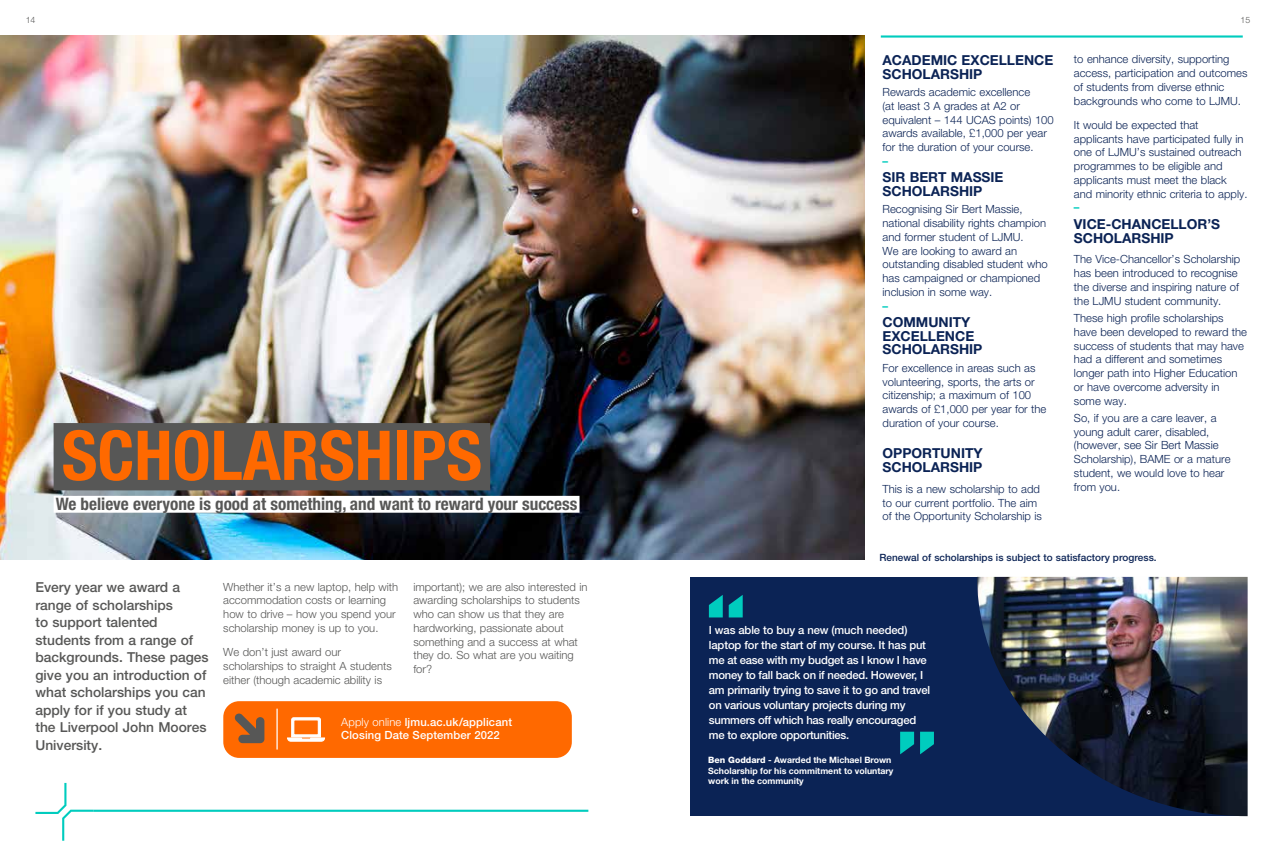
<style>
.page{position:relative;width:1276px;height:851px;background:#fff}
.page>*{position:absolute;margin:0;border:0;box-sizing:border-box;transform-origin:0 0}
.t1{font:700 condensed 68.75px "Helvetica Neue LT Std";color:#ff6900}
.t2{font:700 condensed 17.25px "Helvetica Neue LT Std";color:#575756}
.t3{font:500 13.75px/17.5px "Helvetica Neue LT Std";color:#575756}
.t4{font:700 13.75px/13.8px "Helvetica Neue LT Std";color:#0b2355}
.t5{font:300 11.25px/13.8px "Helvetica Neue LT Std";color:#0b2355}
.t6{font:300 11.25px/13.8px "Helvetica Neue LT Std";color:#575756}
.t7{font:500 11.25px/15px "Helvetica Neue LT Std";letter-spacing:-.02em;color:#fff}
.t8{font:500 11.25px/13.8px "Helvetica Neue LT Std";letter-spacing:.01em;color:#fff}
.t9{font:700 11.25px "Helvetica Neue LT Std";color:#00ccbe}
.t10{font:500 10px "Helvetica Neue LT Std";color:#0b2355}
.t11{font:700 8.75px/10.5px "Helvetica Neue LT Std";color:#fff}
.t12{font:300 8.75px "Helvetica Neue LT Std";color:#575756}
.s1{font-weight:300}
.s2{font-weight:800}
</style>
<div class="page">
<img style="left:0;top:35px;width:865px;height:524px">
<div style="left:54px;top:423px;width:436px;height:67px;background:#575756"></div>
<div style="left:54px;top:496px;width:525px;height:16px;background:#fff"></div>
<div style="left:223px;top:701px;width:349px;height:56px;background:#ff6900;border-radius:16px"></div>
<hr style="left:276px;top:708px;width:2px;height:41px;background:#fff">
<svg style="left:234px;top:713px;width:30px;height:30px"></svg>
<svg style="left:287px;top:717px;width:38px;height:25px"></svg>
<div style="left:690px;top:577px;width:287px;height:238px;background:#0b2355"></div>
<svg style="left:900px;top:731px;width:34px;height:23px"></svg>
<svg style="left:709px;top:594px;width:33px;height:23px"></svg>
<img style="left:977px;top:576px;width:270px;height:240px">
<svg style="left:35px;top:782px;width:58px;height:58px"></svg>
<hr style="left:93px;top:809px;width:495px;height:2px;background:#00ccbe">
<hr style="left:881px;top:35px;width:361px;height:3px;background:#00ccbe">
<p class="t12" style="left:26px;top:15px;width:11px">14</p>
<p class="t12" style="left:1240px;top:15px;width:11px">15</p>
<p class="t4" style="left:882px;top:53px;width:172px">ACADEMIC EXCELLENCE<br>SCHOLARSHIP</p>
<p class="t5" style="left:882px;top:85px;width:173px">Rewards academic excellence<br>(at least 3 A grades at A2 or equivalent – 144 UCAS points) 100 awards available, £1,000 per year for the duration of your course.</p>
<p class="t9" style="left:882px;top:154px;width:7px">–</p>
<p class="t4" style="left:882px;top:170px;width:122px">SIR BERT MASSIE<br>SCHOLARSHIP</p>
<p class="t5" style="left:882px;top:202px;width:167px">Recognising Sir Bert Massie, national disability rights champion and former student of LJMU.<br>We are looking to award an outstanding disabled student who has campaigned or championed inclusion in some way.</p>
<p class="t9" style="left:882px;top:298px;width:7px">–</p>
<p class="t4" style="left:882px;top:315px;width:101px">COMMUNITY<br>EXCELLENCE<br>SCHOLARSHIP</p>
<p class="t5" style="left:882px;top:360px;width:165px">For excellence in areas such as volunteering, sports, the arts or citizenship; a maximum of 100 awards of £1,000 per year for the duration of your course.</p>
<p class="t4" style="left:882px;top:446px;width:102px">OPPORTUNITY<br>SCHOLARSHIP</p>
<p class="t5" style="left:882px;top:481px;width:161px">This is a new scholarship to add to our current portfolio. The aim of the Opportunity Scholarship is</p>
<p class="t5" style="left:1074px;top:52px;width:175px">to enhance diversity, supporting access, participation and outcomes of students from diverse ethnic backgrounds who come to LJMU.</p>
<p class="t5" style="left:1074px;top:118px;width:175px">It would be expected that applicants have participated fully in one of LJMU’s sustained outreach programmes to be eligible and applicants must meet the black and minority ethnic criteria to apply.</p>
<p class="t9" style="left:1074px;top:200px;width:7px">–</p>
<p class="t4" style="left:1074px;top:217px;width:148px">VICE-CHANCELLOR’S<br>SCHOLARSHIP</p>
<p class="t5" style="left:1074px;top:252px;width:168px">The Vice-Chancellor’s Scholarship has been introduced to recognise the diverse and inspiring nature of the LJMU student community.</p>
<p class="t5" style="left:1074px;top:311px;width:175px">These high profile scholarships have been developed to reward the success of students that may have had a different and sometimes longer path into Higher Education or have overcome adversity in some way.</p>
<p class="t5" style="left:1074px;top:410px;width:158px">So, if you are a care leaver, a young adult carer, disabled, (however, see Sir Bert Massie<br>Scholarship), BAME or a mature student, we would love to hear from you.</p>
<h1 class="t1" style="left:62px;top:414px;width:422px">SCHOLARSHIPS</h1>
<h2 class="t2" style="left:56px;top:493px;width:523px">We believe everyone is good at something, and want to reward your success</h2>
<p class="t6" style="left:413px;top:579px;width:176px">important); we are also interested in awarding scholarships to students who can show us that they are hardworking, passionate about something and a success at what they do. So what are you waiting for?</p>
<p class="t3" style="left:35px;top:578px;width:175px">Every year we award a range of scholarships<br>to support talented students from a range of backgrounds. These pages give you an introduction of what scholarships you can apply for if you study at the Liverpool John Moores<br>University.</p>
<p class="t6" style="left:223px;top:579px;width:176px">Whether it’s a new laptop, help with accommodation costs or learning how to drive – how you spend your scholarship money is up to you.</p>
<p class="t6" style="left:223px;top:645px;width:170px">We don’t just award our scholarships to straight A students either (though academic ability is</p>
<p class="t8" style="left:341px;top:714px;width:172px"><span class="s1">Apply online</span> ljmu.ac.uk/applicant<br>Closing Date September 2022</p>
<p class="t10" style="left:879px;top:551px;width:279px">Renewal of scholarships is subject to satisfactory progress.</p>
<p class="t7" style="left:709px;top:622px;width:223px">I was able to buy a new (much needed) laptop for the start of my course. It has put me at ease with my budget as I know I have money to fall back on if needed. However, I am primarily trying to save it to go and travel on various voluntary projects during my summers off which has really encouraged me to explore opportunities.</p>
<p class="t11" style="left:708px;top:754px;width:187px"><span class="s2">Ben Goddard</span> - Awarded the Michael Brown<br>Scholarship for his commitment to voluntary work in the community</p>
</div>
